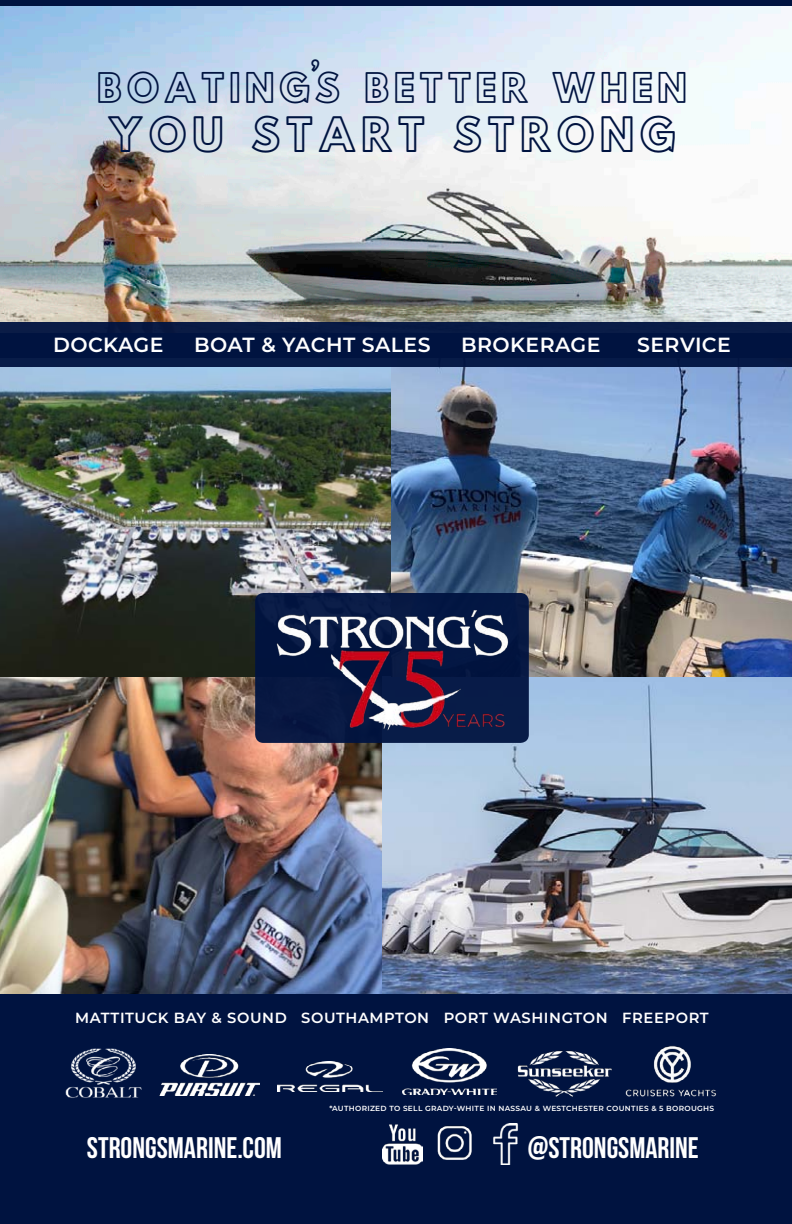
<style>
.page{position:relative;width:792px;height:1224px;background:#001340}
.page>*{position:absolute;margin:0;border:0;box-sizing:border-box;transform-origin:0 0}
.t1{font:41px "Hussar Ekologiczne 1";letter-spacing:.13em;color:#001340}
.t2{font:35.4px "Hussar Ekologiczne 1";letter-spacing:.13em;color:#001340}
.t3{font:29.8px "Bebas Neue";color:#fff}
.t4{font:600 20.4px "Montserrat";letter-spacing:.02em;color:#fff}
.t5{font:600 14.6px "Montserrat";letter-spacing:.04em;color:#fff}
.t6{font:600 7.4px "Montserrat";letter-spacing:.04em;color:#fff}
</style>
<div class="page">
<img style="left:0;top:7px;width:792px;height:315px">
<img style="left:0;top:367px;width:392px;height:627px">
<img style="left:402px;top:1049px;width:94px;height:45px">
<img style="left:517px;top:1050px;width:95px;height:47px">
<img style="left:625px;top:1045px;width:92px;height:52px">
<img style="left:65px;top:1048px;width:77px;height:50px">
<img style="left:160px;top:1054px;width:100px;height:41px">
<img style="left:277px;top:1062px;width:105px;height:30px">
<img style="left:382px;top:1124px;width:41px;height:40px">
<img style="left:437px;top:1126px;width:35px;height:34px">
<img style="left:493px;top:1124px;width:25px;height:40px">
<img style="left:382px;top:676px;width:410px;height:318px">
<img style="left:392px;top:367px;width:400px;height:309px">
<div style="left:255px;top:593px;width:274px;height:150px;background:#081944;border-radius:8px"></div>
<img style="left:276px;top:610px;width:232px;height:121px">
<p class="t2" style="left:311px;top:23px;width:11px">,</p>
<p class="t2" style="left:97px;top:59px;width:591px">BOATINGS BETTER WHEN</p>
<p class="t1" style="left:108px;top:101px;width:570px">YOU START STRONG</p>
<p class="t4" style="left:53px;top:330px;width:112px">DOCKAGE</p>
<p class="t4" style="left:194px;top:330px;width:238px">BOAT &amp; YACHT SALES</p>
<p class="t4" style="left:461px;top:330px;width:141px">BROKERAGE</p>
<p class="t4" style="left:637px;top:330px;width:95px">SERVICE</p>
<p class="t5" style="left:75px;top:1008px;width:635px">MATTITUCK BAY &amp; SOUND SOUTHAMPTON PORT WASHINGTON FREEPORT</p>
<p class="t6" style="left:329px;top:1103px;width:386px">*AUTHORIZED TO SELL GRADY-WHITE IN NASSAU &amp; WESTCHESTER COUNTIES &amp; 5 BOROUGHS</p>
<p class="t3" style="left:87px;top:1131px;width:197px">STRONGSMARINE.COM</p>
<p class="t3" style="left:528px;top:1131px;width:172px">@STRONGSMARINE</p>
</div>
